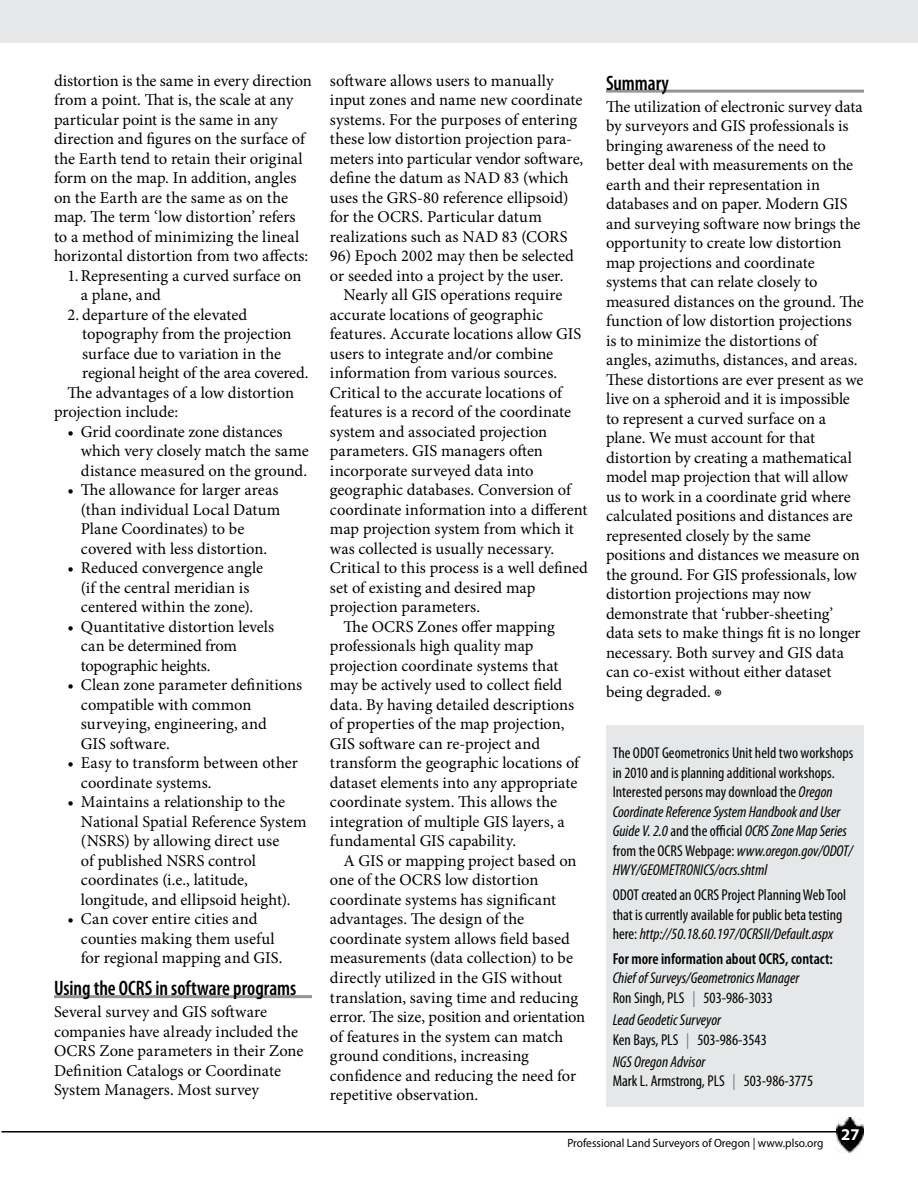
<style>
.page{position:relative;width:918px;height:1188px;background:#fff}
.page>*{position:absolute;margin:0;border:0;box-sizing:border-box;transform-origin:0 0}
.t1{font:600 condensed 21px "Myriad Pro";color:#000;scale:.95 1}
.t2{font:16.5px/19.5px "Minion Pro";color:#000}
.t3{font:700 16.5px "Myriad Pro";color:#fff}
.t4{font:condensed 15.75px/19.5px "Myriad Pro";color:#000}
.t5{font:italic condensed 15.75px/19.5px "Myriad Pro";color:#000}
.t6{font:600 condensed 15.75px "Myriad Pro";color:#000}
.t7{font:12px "Myriad Pro";color:#000;scale:.95 1}
.s1{font-style:italic}
.s2{font-style:normal}
.s3{font-style:normal;color:#77787b}
.s4{color:#77787b}
</style>
<div class="page">
<img style="left:837px;top:1118px;width:27px;height:34px">
<hr style="left:2px;top:1131px;width:838px;height:2px;background:#000">
<hr style="left:54px;top:995px;width:258px;height:3px;background:#939598">
<div style="left:0;top:0;width:918px;height:43px;background:#e6e7e8"></div>
<div style="left:606px;top:726px;width:258px;height:381px;background:#e6e7e8"></div>
<hr style="left:606px;top:90px;width:258px;height:3px;background:#939598">
<p class="t2" style="left:54px;top:71px;width:259px">distortion is the same in every direction</p>
<p class="t2" style="left:54px;top:90px;width:241px">from a point. That is, the scale at any</p>
<p class="t2" style="left:54px;top:110px;width:225px">particular point is the same in any</p>
<p class="t2" style="left:54px;top:129px;width:253px">direction and figures on the surface of</p>
<p class="t2" style="left:54px;top:149px;width:250px">the Earth tend to retain their original</p>
<p class="t2" style="left:54px;top:168px;width:244px">form on the map. In addition, angles</p>
<p class="t2" style="left:54px;top:188px;width:236px">on the Earth are the same as on the</p>
<p class="t2" style="left:54px;top:207px;width:243px">map. The term ‘low distortion’ refers</p>
<p class="t2" style="left:54px;top:227px;width:247px">to a method of minimizing the lineal</p>
<p class="t2" style="left:54px;top:246px;width:256px">horizontal distortion from two affects:</p>
<p class="t2" style="left:67px;top:266px;width:236px">1.Representing a curved surface on</p>
<p class="t2" style="left:81px;top:285px;width:81px">a plane, and</p>
<p class="t2" style="left:67px;top:305px;width:181px">2. departure of the elevated</p>
<p class="t2" style="left:82px;top:324px;width:211px">topography from the projection</p>
<p class="t2" style="left:82px;top:344px;width:200px">surface due to variation in the</p>
<p class="t2" style="left:82px;top:363px;width:228px">regional height of the area covered.</p>
<p class="t2" style="left:67px;top:383px;width:228px">The advantages of a low distortion</p>
<p class="t2" style="left:54px;top:402px;width:126px">projection include:</p>
<p class="t2" style="left:81px;top:422px;width:229px;text-indent:-13px">• Grid coordinate zone distances which very closely match the same distance measured on the ground.</p>
<p class="t2" style="left:81px;top:480px;width:201px;text-indent:-13px">• The allowance for larger areas (than individual Local Datum<br>Plane Coordinates) to be covered with less distortion.</p>
<p class="t2" style="left:67px;top:558px;width:197px;text-align:center">• Reduced convergence angle (if the central meridian is centered within the zone).</p>
<p class="t2" style="left:81px;top:617px;width:195px;text-indent:-13px">• Quantitative distortion levels can be determined from topographic heights.</p>
<p class="t2" style="left:81px;top:676px;width:223px;text-indent:-13px">• Clean zone parameter definitions compatible with common surveying, engineering, and<br>GIS software.</p>
<p class="t2" style="left:81px;top:754px;width:218px;text-indent:-13px">• Easy to transform between other coordinate systems.</p>
<p class="t2" style="left:81px;top:793px;width:227px;text-indent:-13px">• Maintains a relationship to the<br>National Spatial Reference System (NSRS) by allowing direct use<br>of published NSRS control coordinates (i.e., latitude, longitude, and ellipsoid height).</p>
<p class="t2" style="left:81px;top:910px;width:203px;text-indent:-13px">• Can cover entire cities and counties making them useful for regional mapping and GIS.</p>
<p class="t1" style="left:54px;top:977px;width:257px">Using the OCRS in software programs</p>
<p class="t2" style="left:54px;top:1002px;width:251px">Several survey and GIS software companies have already included the OCRS Zone parameters in their Zone Definition Catalogs or Coordinate System Managers. Most survey</p>
<p class="t2" style="left:330px;top:71px;width:255px">software allows users to manually input zones and name new coordinate systems. For the purposes of entering these low distortion projection para&shy;meters into particular vendor software, define the datum as NAD 83 (which uses the GRS-80 reference ellipsoid) for the OCRS. Particular datum realizations such as NAD 83 (CORS</p>
<p class="t2" style="left:330px;top:246px;width:246px">96) Epoch 2002 may then be selected</p>
<p class="t2" style="left:330px;top:266px;width:235px">or seeded into a project by the user.</p>
<p class="t2" style="left:343px;top:285px;width:220px">Nearly all GIS operations require</p>
<p class="t2" style="left:330px;top:305px;width:215px">accurate locations of geographic</p>
<p class="t2" style="left:330px;top:324px;width:253px">features. Accurate locations allow GIS</p>
<p class="t2" style="left:330px;top:344px;width:225px">users to integrate and/or combine</p>
<p class="t2" style="left:330px;top:363px;width:229px">information from various sources.</p>
<p class="t2" style="left:330px;top:383px;width:234px">Critical to the accurate locations of</p>
<p class="t2" style="left:330px;top:402px;width:243px">features is a record of the coordinate</p>
<p class="t2" style="left:330px;top:422px;width:219px">system and associated projection</p>
<p class="t2" style="left:330px;top:441px;width:214px">parameters. GIS managers often</p>
<p class="t2" style="left:330px;top:461px;width:205px">incorporate surveyed data into</p>
<p class="t2" style="left:330px;top:480px;width:243px">geographic databases. Conversion of</p>
<p class="t2" style="left:330px;top:500px;width:259px">coordinate information into a different</p>
<p class="t2" style="left:330px;top:519px;width:245px">map projection system from which it</p>
<p class="t2" style="left:330px;top:539px;width:226px">was collected is usually necessary.</p>
<p class="t2" style="left:330px;top:558px;width:259px">Critical to this process is a well defined</p>
<p class="t2" style="left:330px;top:578px;width:207px">set of existing and desired map</p>
<p class="t2" style="left:330px;top:598px;width:152px">projection parameters.</p>
<p class="t2" style="left:343px;top:617px;width:213px">The OCRS Zones offer mapping</p>
<p class="t2" style="left:330px;top:637px;width:205px">professionals high quality map</p>
<p class="t2" style="left:330px;top:656px;width:230px">projection coordinate systems that</p>
<p class="t2" style="left:330px;top:676px;width:234px">may be actively used to collect field</p>
<p class="t2" style="left:330px;top:695px;width:246px">data. By having detailed descriptions</p>
<p class="t2" style="left:330px;top:715px;width:236px">of properties of the map projection,</p>
<p class="t2" style="left:330px;top:734px;width:212px">GIS software can re-project and</p>
<p class="t2" style="left:330px;top:754px;width:251px">transform the geographic locations of</p>
<p class="t2" style="left:330px;top:773px;width:249px">dataset elements into any appropriate</p>
<p class="t2" style="left:330px;top:793px;width:229px">coordinate system. This allows the</p>
<p class="t2" style="left:330px;top:812px;width:236px">integration of multiple GIS layers, a</p>
<p class="t2" style="left:330px;top:832px;width:188px">fundamental GIS capability.</p>
<p class="t2" style="left:343px;top:851px;width:235px">A GIS or mapping project based on</p>
<p class="t2" style="left:330px;top:871px;width:210px">one of the OCRS low distortion</p>
<p class="t2" style="left:330px;top:890px;width:228px">coordinate systems has significant</p>
<p class="t2" style="left:330px;top:910px;width:196px">advantages. The design of the</p>
<p class="t2" style="left:330px;top:929px;width:241px">coordinate system allows field based</p>
<p class="t2" style="left:330px;top:949px;width:245px">measurements (data collection) to be</p>
<p class="t2" style="left:330px;top:968px;width:234px">directly utilized in the GIS without</p>
<p class="t2" style="left:330px;top:988px;width:250px">translation, saving time and reducing</p>
<p class="t2" style="left:330px;top:1007px;width:257px">error. The size, position and orientation</p>
<p class="t2" style="left:330px;top:1027px;width:235px">of features in the system can match</p>
<p class="t2" style="left:330px;top:1046px;width:201px">ground conditions, increasing</p>
<p class="t2" style="left:330px;top:1066px;width:248px">confidence and reducing the need for</p>
<p class="t2" style="left:330px;top:1085px;width:150px">repetitive observation.</p>
<p class="t1" style="left:606px;top:71px;width:68px">Summary</p>
<p class="t2" style="left:606px;top:97px;width:259px">The utilization of electronic survey data by surveyors and GIS professionals is bringing awareness of the need to better deal with measurements on the earth and their representation in databases and on paper. Modern GIS and surveying software now brings the opportunity to create low distortion map projections and coordinate systems that can relate closely to measured distances on the ground. The function of low distortion projections is to minimize the distortions of angles, azimuths, distances, and areas.<br>These distortions are ever present as we live on a spheroid and it is impossible to represent a curved surface on a plane. We must account for that distortion by creating a mathematical model map projection that will allow us to work in a coordinate grid where calculated positions and distances are represented closely by the same positions and distances we measure on the ground. For GIS professionals, low distortion projections may now demonstrate that ‘rubber-sheeting’ data sets to make things fit is no longer necessary. Both survey and GIS data can co-exist without either dataset being degraded. ◉</p>
<p class="t4" style="left:613px;top:743px;width:242px;text-indent:49px">Geometronics Unit held two workshops in 2010 and is planning additional workshops.<br>Interested persons may download the <span class="s1">Oregon Coordinate Reference System Handbook and User Guide V. 2.0</span> and the official <span class="s1">OCRS Zone Map Series </span>from the OCRS Webpage: <span class="s1">www.oregon.gov/ODOT/ HWY/GEOMETRONICS/ocrs.shtml</span></p>
<p class="t4" style="left:613px;top:885px;width:7px">ODOT</p>
<p class="t4" style="left:613px;top:743px;width:28px">The ODOT</p>
<p class="t4" style="left:613px;top:885px;width:235px;text-indent:29px">created an OCRS Project Planning Web Tool that is currently available for public beta testing here: <span class="s1">http://50.18.60.197/OCRSII/Default.aspx</span></p>
<p class="t6" style="left:613px;top:950px;width:222px">For more information about OCRS, contact:</p>
<p class="t5" style="left:613px;top:968px;width:188px">Chief of Surveys/Geometronics Manager<br><span class="s2">Ron Singh, PLS</span> <span class="s3">|</span> <span class="s2">503-986-3033</span></p>
<p class="t4" style="left:613px;top:1010px;width:156px"><span class="s1">Lead Geodetic Surveyor<br></span>Ken Bays, PLS <span class="s4">|</span> 503-986-3543</p>
<p class="t4" style="left:613px;top:1052px;width:202px"><span class="s1">NGS Oregon Advisor<br></span>Mark L. Armstrong, PLS <span class="s4">|</span> 503-986-3775</p>
<p class="t7" style="left:567px;top:1136px;width:271px">Professional Land Surveyors of Oregon | www.plso.org</p>
<p class="t3" style="left:841px;top:1123px;width:20px">27</p>
</div>
